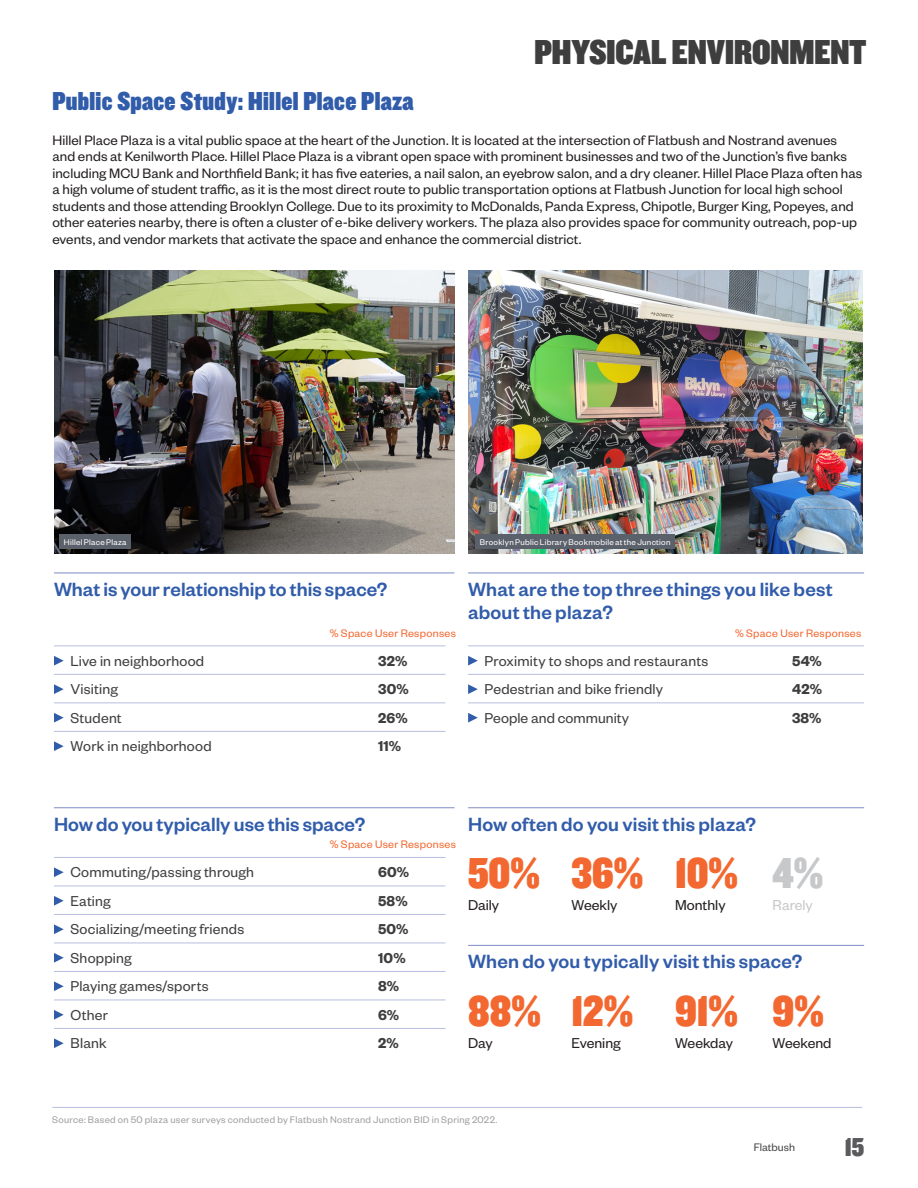
<style>
.page{position:relative;width:918px;height:1188px;background:#fff}
.page>*{position:absolute;margin:0;border:0;box-sizing:border-box;transform-origin:0 0}
.Standalone_Figure{font:45px "Knockout HTF90 Ultmt Welterwt";color:#f26830}
.t1{font:45px "Knockout HTF90 Ultmt Welterwt";color:#c7c8ca}
.t2{font:36px "Knockout HTF90 Ultmt Welterwt";color:#3e3e3f}
.t3{font:27px "Knockout HTF90 Ultmt Welterwt";letter-spacing:.01em;color:#315caa}
.t4{font:27px "Knockout HTF90 Ultmt Welterwt";color:#5b5b5e}
.Header_3_Blue{font:500 21px "Founders Grotesk";color:#315caa}
.Header_3{font:500 21px/23.2px "Founders Grotesk";letter-spacing:.01em;color:#315caa}
.BList___10_5_Alterna{font:15.75px "Founders Grotesk";letter-spacing:.015em;color:#3e3e3f}
.t5{font:15.75px "Founders Grotesk";color:#231f20}
.BList___10_5_Alterna-2{font:600 15.75px "Founders Grotesk";letter-spacing:.015em;color:#3e3e3f}
.t6{font:15.75px "Founders Grotesk";color:#c7c8ca}
.t7{font:15px/16.5px "Founders Grotesk";letter-spacing:.005em;color:#231f20}
.t8{font:12px "Founders Grotesk";letter-spacing:.025em;color:#f26830}
.t9{font:12px "Founders Grotesk";color:#464748}
.BList___10_5_Alterna-3{font:10.5px "Founders Grotesk";letter-spacing:.025em;color:#9d9fa2}
.Photo_Caption_On_Pho{font:9px "Founders Grotesk";letter-spacing:.03em;color:#fff}
</style>
<div class="page">
<img style="left:54px;top:270px;width:400px;height:284px">
<img style="left:468px;top:270px;width:394px;height:284px">
<hr style="left:54px;top:807px;width:400px;height:1px;background:#7d8bc5">
<hr style="left:54px;top:857px;width:392px;height:1px;background:#b7bdde">
<hr style="left:54px;top:886px;width:392px;height:1px;background:#b7bdde">
<hr style="left:54px;top:914px;width:392px;height:1px;background:#b7bdde">
<hr style="left:54px;top:943px;width:392px;height:1px;background:#b7bdde">
<hr style="left:54px;top:971px;width:392px;height:1px;background:#b7bdde">
<hr style="left:54px;top:1000px;width:392px;height:1px;background:#b7bdde">
<hr style="left:54px;top:1028px;width:392px;height:1px;background:#b7bdde">
<svg style="left:54px;top:867px;width:10px;height:10px"></svg>
<svg style="left:54px;top:896px;width:10px;height:10px"></svg>
<svg style="left:54px;top:924px;width:10px;height:10px"></svg>
<svg style="left:54px;top:953px;width:10px;height:10px"></svg>
<svg style="left:54px;top:981px;width:10px;height:10px"></svg>
<svg style="left:54px;top:1010px;width:10px;height:10px"></svg>
<svg style="left:54px;top:1038px;width:10px;height:10px"></svg>
<hr style="left:54px;top:573px;width:400px;height:1px;background:#7d8bc5">
<hr style="left:54px;top:646px;width:392px;height:1px;background:#b7bdde">
<hr style="left:54px;top:674px;width:392px;height:1px;background:#b7bdde">
<hr style="left:54px;top:703px;width:392px;height:1px;background:#b7bdde">
<hr style="left:54px;top:731px;width:392px;height:1px;background:#b7bdde">
<svg style="left:54px;top:656px;width:10px;height:10px"></svg>
<svg style="left:54px;top:684px;width:10px;height:10px"></svg>
<svg style="left:54px;top:713px;width:10px;height:10px"></svg>
<svg style="left:54px;top:741px;width:10px;height:10px"></svg>
<hr style="left:468px;top:573px;width:396px;height:1px;background:#7d8bc5">
<hr style="left:468px;top:646px;width:396px;height:1px;background:#b7bdde">
<hr style="left:468px;top:674px;width:396px;height:1px;background:#b7bdde">
<hr style="left:468px;top:703px;width:396px;height:1px;background:#b7bdde">
<svg style="left:468px;top:656px;width:10px;height:10px"></svg>
<svg style="left:468px;top:684px;width:10px;height:10px"></svg>
<svg style="left:468px;top:713px;width:10px;height:10px"></svg>
<hr style="left:52px;top:1107px;width:810px;height:1px;background:#b7bdde">
<div style="left:59px;top:535px;width:72px;height:14px;background:#5b616b"></div>
<div style="left:475px;top:535px;width:200px;height:14px;background:#5b616b"></div>
<hr style="left:468px;top:807px;width:396px;height:1px;background:#7d8bc5">
<hr style="left:468px;top:945px;width:396px;height:1px;background:#7d8bc5">
<p class="t2" style="left:534px;top:33px;width:333px">PHYSICAL ENVIRONMENT</p>
<p class="t3" style="left:52px;top:87px;width:363px">Public Space Study: Hillel Place Plaza</p>
<p class="t7" style="left:52px;top:131px;width:811px">Hillel Place Plaza is a vital public space at the heart of the Junction. It is located at the intersection of Flatbush and Nostrand avenues and ends at Kenilworth Place. Hillel Place Plaza is a vibrant open space with prominent businesses and two of the Junction’s five banks including MCU Bank and Northfield Bank; it has five eateries, a nail salon, an eyebrow salon, and a dry cleaner. Hillel Place Plaza often has a high volume of student traffic, as it is the most direct route to public transportation options at Flatbush Junction for local high school students and those attending Brooklyn College. Due to its proximity to McDonalds, Panda Express, Chipotle, Burger King, Popeyes, and other eateries nearby, there is often a cluster of e-bike delivery workers. The plaza also provides space for community outreach, pop-up events, and vendor markets that activate the space and enhance the commercial district.</p>
<p class="Photo_Caption_On_Pho" style="left:64px;top:536px;width:64px">Hillel Place Plaza</p>
<p class="Photo_Caption_On_Pho" style="left:480px;top:536px;width:192px">Brooklyn Public Library Bookmobile at the Junction</p>
<p class="Header_3_Blue" style="left:54px;top:576px;width:335px">What is your relationship to this space?</p>
<p class="t8" style="left:330px;top:626px;width:128px">% Space User Responses</p>
<p class="BList___10_5_Alterna" style="left:71px;top:651px;width:135px">Live in neighborhood</p>
<p class="BList___10_5_Alterna-2" style="left:378px;top:651px;width:31px">32%</p>
<p class="BList___10_5_Alterna" style="left:71px;top:679px;width:49px">Visiting</p>
<p class="BList___10_5_Alterna-2" style="left:378px;top:679px;width:32px">30%</p>
<p class="BList___10_5_Alterna" style="left:71px;top:708px;width:53px">Student</p>
<p class="BList___10_5_Alterna-2" style="left:378px;top:708px;width:31px">26%</p>
<p class="BList___10_5_Alterna" style="left:71px;top:736px;width:143px">Work in neighborhood</p>
<p class="BList___10_5_Alterna-2" style="left:378px;top:736px;width:25px">11%</p>
<p class="Header_3" style="left:468px;top:576px;width:366px">What are the top three things you like best about the plaza?</p>
<p class="BList___10_5_Alterna" style="left:485px;top:651px;width:225px">Proximity to shops and restaurants</p>
<p class="BList___10_5_Alterna-2" style="left:792px;top:651px;width:31px">54%</p>
<p class="BList___10_5_Alterna" style="left:485px;top:679px;width:180px">Pedestrian and bike friendly</p>
<p class="BList___10_5_Alterna-2" style="left:792px;top:679px;width:31px">42%</p>
<p class="BList___10_5_Alterna" style="left:485px;top:708px;width:146px">People and community</p>
<p class="BList___10_5_Alterna-2" style="left:792px;top:708px;width:31px">38%</p>
<p class="t8" style="left:735px;top:626px;width:128px">% Space User Responses</p>
<p class="Header_3_Blue" style="left:54px;top:811px;width:313px">How do you typically use this space?</p>
<p class="BList___10_5_Alterna" style="left:71px;top:862px;width:185px">Commuting/passing through</p>
<p class="BList___10_5_Alterna-2" style="left:378px;top:862px;width:33px">60%</p>
<p class="BList___10_5_Alterna" style="left:71px;top:891px;width:42px">Eating</p>
<p class="BList___10_5_Alterna-2" style="left:378px;top:891px;width:31px">58%</p>
<p class="BList___10_5_Alterna" style="left:71px;top:919px;width:175px">Socializing/meeting friends</p>
<p class="BList___10_5_Alterna-2" style="left:378px;top:919px;width:32px">50%</p>
<p class="BList___10_5_Alterna" style="left:71px;top:948px;width:63px">Shopping</p>
<p class="BList___10_5_Alterna-2" style="left:378px;top:948px;width:29px">10%</p>
<p class="BList___10_5_Alterna" style="left:71px;top:976px;width:140px">Playing games/sports</p>
<p class="BList___10_5_Alterna-2" style="left:378px;top:976px;width:23px">8%</p>
<p class="BList___10_5_Alterna" style="left:71px;top:1005px;width:39px">Other</p>
<p class="BList___10_5_Alterna-2" style="left:378px;top:1005px;width:23px">6%</p>
<p class="BList___10_5_Alterna" style="left:71px;top:1033px;width:38px">Blank</p>
<p class="BList___10_5_Alterna-2" style="left:378px;top:1033px;width:22px">2%</p>
<p class="t8" style="left:330px;top:837px;width:128px">% Space User Responses</p>
<p class="Header_3_Blue" style="left:468px;top:811px;width:290px">How often do you visit this plaza?</p>
<p class="Standalone_Figure" style="left:468px;top:849px;width:73px">50%</p>
<p class="t5" style="left:468px;top:896px;width:33px">Daily</p>
<p class="Standalone_Figure" style="left:572px;top:849px;width:73px">36%</p>
<p class="t5" style="left:572px;top:896px;width:47px">Weekly</p>
<p class="Standalone_Figure" style="left:675px;top:849px;width:64px">10%</p>
<p class="t5" style="left:675px;top:896px;width:52px">Monthly</p>
<p class="t1" style="left:773px;top:849px;width:52px">4%</p>
<p class="t6" style="left:773px;top:896px;width:42px">Rarely</p>
<p class="Header_3" style="left:468px;top:949px;width:336px">When do you typically visit this space?</p>
<p class="Standalone_Figure" style="left:468px;top:986px;width:74px">88%</p>
<p class="t5" style="left:468px;top:1033px;width:26px">Day</p>
<p class="Standalone_Figure" style="left:572px;top:986px;width:63px">12%</p>
<p class="t5" style="left:572px;top:1033px;width:51px">Evening</p>
<p class="Standalone_Figure" style="left:675px;top:986px;width:64px">91%</p>
<p class="t5" style="left:675px;top:1033px;width:60px">Weekday</p>
<p class="Standalone_Figure" style="left:773px;top:986px;width:53px">9%</p>
<p class="t5" style="left:773px;top:1033px;width:60px">Weekend</p>
<p class="BList___10_5_Alterna-3" style="left:52px;top:1114px;width:447px">Source: Based on 50 plaza user surveys conducted by Flatbush Nostrand Junction BID in Spring 2022.</p>
<p class="t9" style="left:754px;top:1140px;width:43px">Flatbush</p>
<h3 class="t4" style="left:845px;top:1133px;width:21px">15</h3>
</div>
